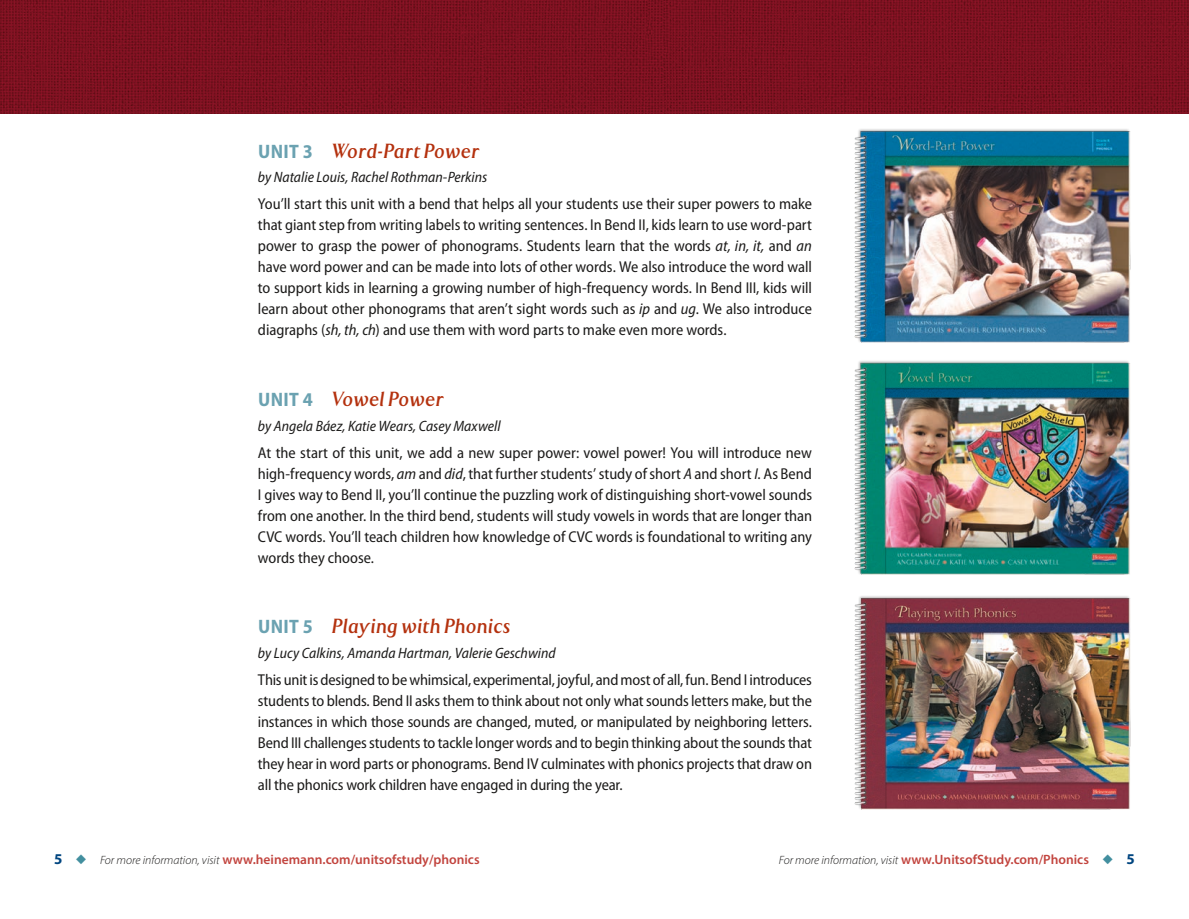
<style>
.page{position:relative;width:1189px;height:919px;background:#fff}
.page>*{position:absolute;margin:0;border:0;box-sizing:border-box;transform-origin:0 0}
.B_HEADS{font:italic 700 21px "TF Arrow";letter-spacing:-.005em;color:#b4310e}
.BASAL_TEXT{font:semi-condensed 15.75px/21px "Myriad Pro";letter-spacing:-.005em;color:#1c1b1a;text-align:justify}
.AUTHOR_BYLINES{font:italic semi-condensed 15px "Myriad Pro";color:#1c1b1a}
.t1{font:600 13.5px "Myriad Pro";color:#c2443e}
.s1{font-family:"Myriad Pro";font-style:normal;font-stretch:semi-condensed;font-size:19.5px;color:#6ba2b1}
.s2{font-style:italic}
.s3{font-weight:700;font-size:15px;color:#004580}
.s4{color:#428f9f}
.s5{font-weight:300;font-style:italic;font-size:12px;color:#1c1b1a}
</style>
<div class="page">
<img style="left:854px;top:129px;width:277px;height:214px">
<img style="left:854px;top:361px;width:276px;height:214px">
<img style="left:854px;top:596px;width:277px;height:214px">
<img style="left:0;top:0;width:1188px;height:113px">
<p class="B_HEADS" style="left:258px;top:139px;width:223px"><span class="s1">UNIT 3</span> Word-Part Power</p>
<p class="AUTHOR_BYLINES" style="left:258px;top:168px;width:231px">by Natalie Louis, Rachel Rothman-Perkins</p>
<p class="BASAL_TEXT" style="left:258px;top:194px;width:555px">You’ll start this unit with a bend that helps all your students use their super powers to make that giant step from writing labels to writing sentences. In Bend II, kids learn to use word-part power to grasp the power of phonograms. Students learn that the words <span class="s2">at, in, it,</span> and <span class="s2">an </span>have word power and can be made into lots of other words. We also introduce the word wall to support kids in learning a growing number of high-frequency words. In Bend III, kids will learn about other phonograms that aren’t sight words such as <span class="s2">ip</span> and <span class="s2">ug</span>. We also introduce diagraphs (<span class="s2">sh, th, ch</span>) and use them with word parts to make even more words.</p>
<p class="B_HEADS" style="left:258px;top:387px;width:187px"><span class="s1">UNIT 4</span> Vowel Power</p>
<p class="AUTHOR_BYLINES" style="left:258px;top:416px;width:244px">by Angela Báez, Katie Wears, Casey Maxwell</p>
<p class="BASAL_TEXT" style="left:258px;top:442px;width:555px">At the start of this unit, we add a new super power: vowel power! You will introduce new high-frequency words, <span class="s2">am</span> and <span class="s2">did</span>, that further students’ study of short <span class="s2">A</span> and short <span class="s2">I</span>. As Bend I gives way to Bend II, you’ll continue the puzzling work of distinguishing short-vowel sounds from one another. In the third bend, students will study vowels in words that are longer than CVC words. You’ll teach children how knowledge of CVC words is foundational to writing any words they choose.</p>
<p class="B_HEADS" style="left:258px;top:615px;width:254px"><span class="s1">UNIT 5</span> Playing with Phonics</p>
<p class="AUTHOR_BYLINES" style="left:258px;top:643px;width:299px">by Lucy Calkins, Amanda Hartman, Valerie Geschwind</p>
<p class="BASAL_TEXT" style="left:258px;top:669px;width:555px">This unit is designed to be whimsical, experimental, joyful, and most of all, fun. Bend I introduces students to blends. Bend II asks them to think about not only what sounds letters make, but the instances in which those sounds are changed, muted, or manipulated by neighboring letters.<br>Bend III challenges students to tackle longer words and to begin thinking about the sounds that they hear in word parts or phonograms. Bend IV culminates with phonics projects that draw on all the phonics work children have engaged in during the year.</p>
<p class="t1" style="left:54px;top:850px;width:427px"><span class="s3">5</span> <span class="s4">◆</span> <span class="s5">For more information, visit</span> www.heinemann.com/unitsofstudy/phonics</p>
<p class="t1" style="left:778px;top:850px;width:357px"><span class="s5">For more information, visit</span> www.UnitsofStudy.com/Phonics <span class="s4">◆</span> <span class="s3">5</span></p>
</div>
